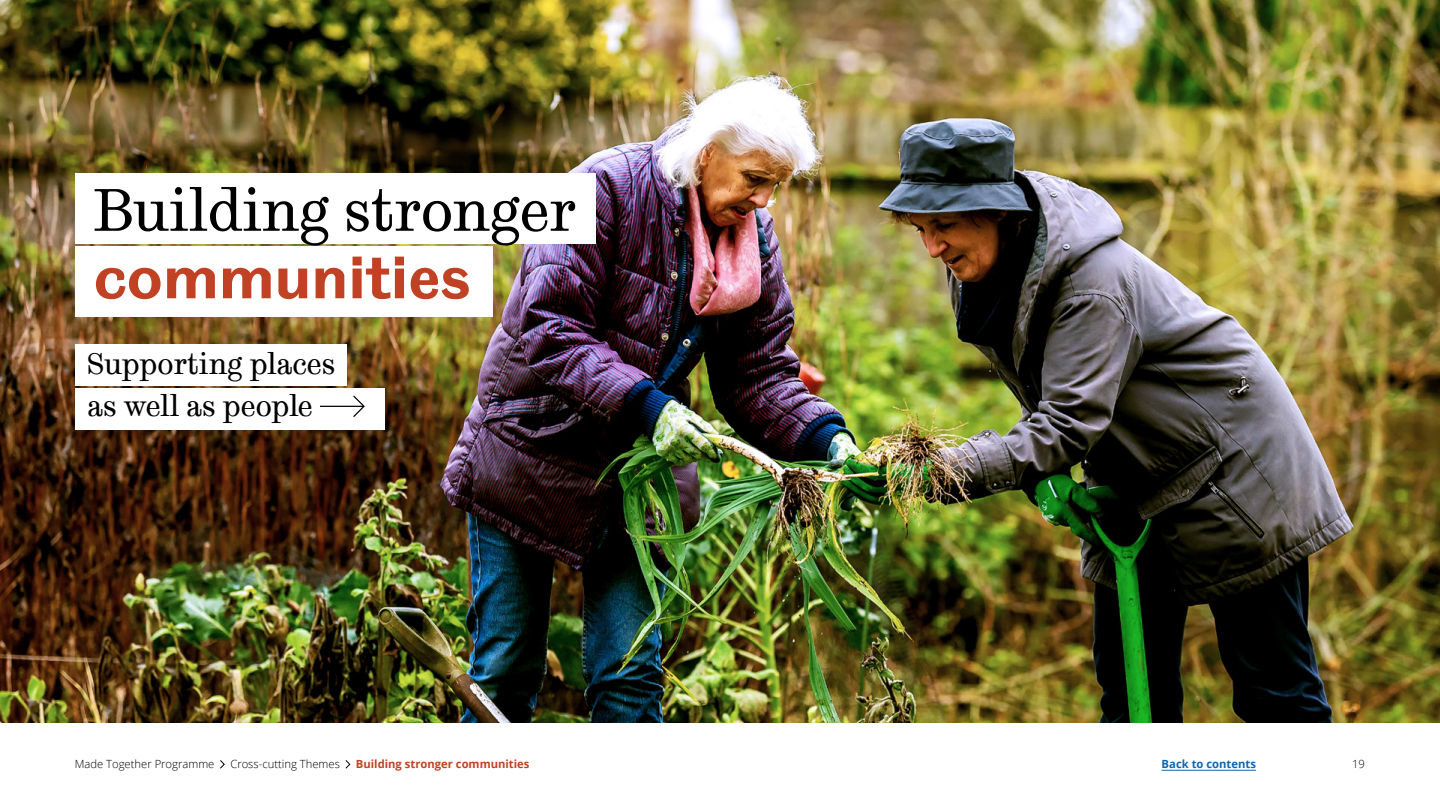
<style>
.page{position:relative;width:1440px;height:810px;background:#fff}
.page>*{position:absolute;margin:0;border:0;box-sizing:border-box;transform-origin:0 0}
.t1{font:60px "TUOS Stephenson";color:#000}
.t2{font:700 60px "TUOS Blake";color:#c04123}
.t3{font:30px/41.2px "TUOS Stephenson";color:#000}
.t4{font:300 11.25px "Open Sans";color:#000}
.t5{font:700 11.25px "Open Sans";color:#c04123}
.t6{font:700 11.25px "Open Sans";color:#0d66b0}
</style>
<div class="page">
<img style="left:0;top:0;width:1440px;height:722px">
<svg style="left:220px;top:760px;width:5px;height:9px"></svg>
<svg style="left:345px;top:760px;width:6px;height:9px"></svg>
<div style="left:75px;top:173px;width:521px;height:70px;background:#fff"></div>
<div style="left:75px;top:247px;width:418px;height:70px;background:#fff"></div>
<div style="left:75px;top:388px;width:310px;height:42px;background:#fff"></div>
<div style="left:75px;top:344px;width:271px;height:42px;background:#fff"></div>
<svg style="left:352px;top:395px;width:13px;height:22px"></svg>
<hr style="left:320px;top:406px;width:43px;height:1px;background:#000">
<hr style="left:1162px;top:770px;width:94px;height:1px;background:#0d66b0">
<h1 class="t1" style="left:94px;top:173px;width:484px">Building stronger</h1>
<h1 class="t2" style="left:94px;top:240px;width:378px">communities</h1>
<h2 class="t3" style="left:88px;top:343px;width:249px">Supporting places as well as people</h2>
<p class="t4" style="left:75px;top:756px;width:141px">Made Together Programme</p>
<p class="t4" style="left:230px;top:756px;width:111px">Cross-cutting Themes</p>
<p class="t5" style="left:356px;top:756px;width:175px">Building stronger communities</p>
<p class="t6" style="left:1162px;top:756px;width:96px">Back to contents</p>
<p class="t4" style="left:1352px;top:756px;width:14px">19</p>
</div>
